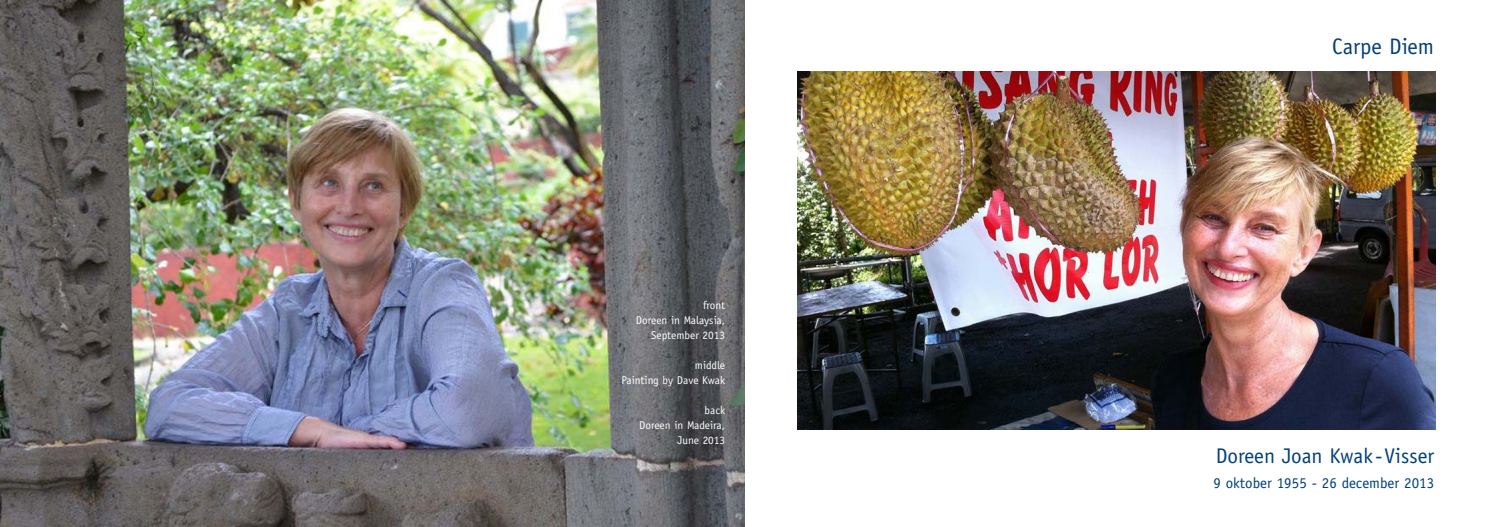
<style>
.page{position:relative;width:1489px;height:527px;background:#fff}
.page>*{position:absolute;margin:0;border:0;box-sizing:border-box;transform-origin:0 0}
.t1{font:22.5px "Officina Sans";color:#00407a}
.t2{font:21.25px "Officina Sans";color:#00407a}
.t3{font:15px "Officina Sans";color:#00407a}
.t4{font:11.25px/15px "Officina Sans";color:#fff;text-align:right}
</style>
<div class="page">
<img style="left:0;top:1px;width:744px;height:525px">
<img style="left:797px;top:71px;width:638px;height:358px">
<p class="t4" style="left:636px;top:298px;width:91px">front<br>Doreen in Malaysia,<br>September 2013</p>
<p class="t4" style="left:621px;top:358px;width:105px">middle<br>Painting by Dave Kwak</p>
<p class="t4" style="left:639px;top:403px;width:87px">back<br>Doreen in Madeira,<br>June 2013</p>
<h1 class="t1" style="left:1332px;top:37px;width:103px">Carpe Diem</h1>
<h2 class="t2" style="left:1215px;top:447px;width:220px">Doreen Joan Kwak-Visser</h2>
<h3 class="t3" style="left:1213px;top:476px;width:222px">9 oktober 1955 - 26 december 2013</h3>
</div>
